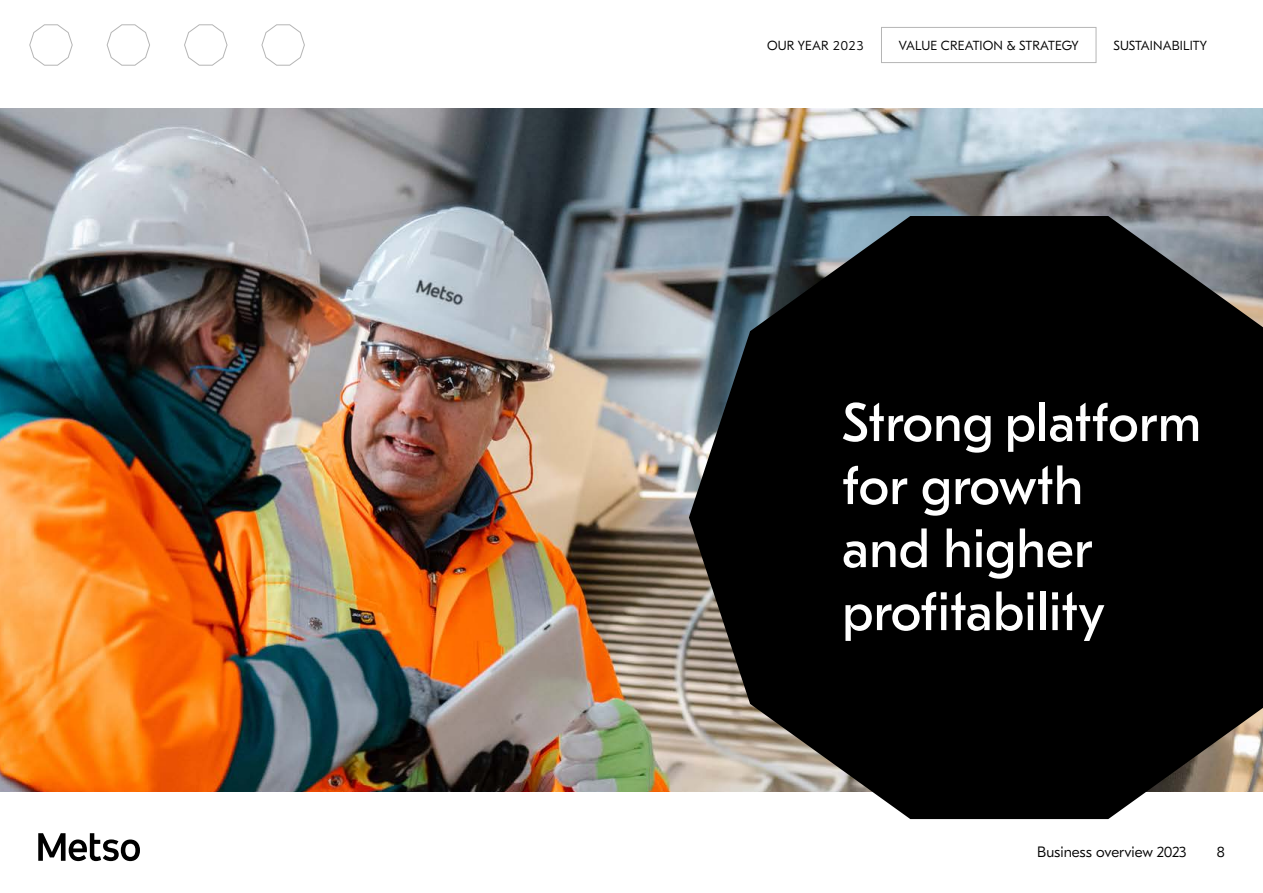
<style>
.page{position:relative;width:1263px;height:893px;background:#fff}
.page>*{position:absolute;margin:0;border:0;box-sizing:border-box;transform-origin:0 0}
.t1{font:54px/63px "GT Eesti Pro Text";color:#fff}
.t2{font:300 15px "GT Eesti Pro Text";color:#000}
.t3{font:300 13.2px "GT Eesti Pro Text";letter-spacing:.01em;color:#000}
</style>
<div class="page">
<svg style="left:38px;top:833px;width:102px;height:28px"></svg>
<svg style="left:29px;top:24px;width:44px;height:42px"></svg>
<svg style="left:106px;top:24px;width:44px;height:42px"></svg>
<svg style="left:184px;top:24px;width:44px;height:42px"></svg>
<svg style="left:261px;top:24px;width:44px;height:42px"></svg>
<img style="left:0;top:108px;width:1263px;height:684px">
<svg style="left:689px;top:216px;width:574px;height:603px;fill:#000"></svg>
<div style="left:881px;top:27px;width:215px;height:36px;border:1px solid #b5b5b5"></div>
<p class="t3" style="left:767px;top:38px;width:98px">OUR YEAR 2023</p>
<p class="t3" style="left:899px;top:38px;width:181px">VALUE CREATION &amp; STRATEGY</p>
<p class="t3" style="left:1113px;top:38px;width:95px">SUSTAINABILITY</p>
<h1 class="t1" style="left:842px;top:392px;width:361px">Strong platform for growth<br>and higher profitability</h1>
<p class="t2" style="left:1037px;top:844px;width:151px">Business overview 2023</p>
<p class="t2" style="left:1217px;top:844px;width:10px">8</p>
</div>
